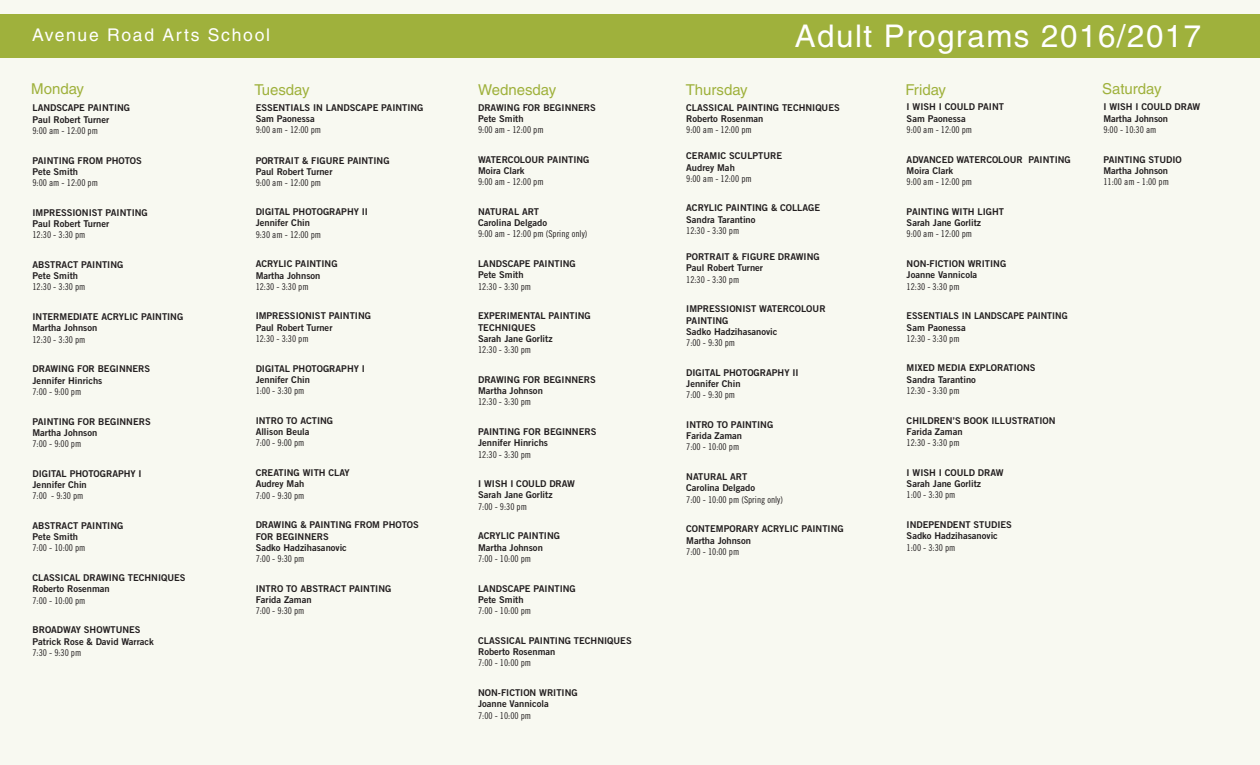
<style>
.page{position:relative;width:1260px;height:765px;background:#f8f9f1}
.page>*{position:absolute;margin:0;border:0;box-sizing:border-box;transform-origin:0 0}
.t1{font:31.25px "Helvetica";letter-spacing:.05em;color:#fff}
.t2{font:17.5px "Helvetica";letter-spacing:.1em;color:#fff}
.t3{font:15px "Helvetica";color:#9fb13c}
.t4{font:9.38px/11.2px "Trade Gothic Bold Two";color:#231f20}
.t5{font:9.38px "Trade Gothic Cond Eighteen";color:#231f20}
.t6{font:9.38px/11.2px "Trade Gothic Bold Two";color:#231f20;scale:.96 1}
</style>
<div class="page">
<div style="left:0;top:14px;width:1260px;height:44px;background:#9fb13c"></div>
<h2 class="t2" style="left:32px;top:28px;width:240px">Avenue Road Arts School</h2>
<h1 class="t1" style="left:795px;top:24px;width:408px">Adult Programs 2016/2017</h1>
<h3 class="t3" style="left:31px;top:84px;width:54px">Monday</h3>
<p class="t4" style="left:33px;top:103px;width:99px">LANDSCAPE PAINTING<br>Paul Robert Turner</p>
<p class="t5" style="left:33px;top:127px;width:67px">9:00 am - 12:00 pm</p>
<p class="t4" style="left:33px;top:155px;width:111px">PAINTING FROM PHOTOS<br>Pete Smith</p>
<p class="t5" style="left:33px;top:179px;width:67px">9:00 am - 12:00 pm</p>
<p class="t4" style="left:33px;top:208px;width:117px">IMPRESSIONIST PAINTING<br>Paul Robert Turner</p>
<p class="t5" style="left:33px;top:231px;width:55px">12:30 - 3:30 pm</p>
<p class="t4" style="left:33px;top:260px;width:92px">ABSTRACT PAINTING<br>Pete Smith</p>
<p class="t5" style="left:33px;top:284px;width:55px">12:30 - 3:30 pm</p>
<p class="t4" style="left:33px;top:312px;width:152px">INTERMEDIATE ACRYLIC PAINTING<br>Martha Johnson</p>
<p class="t5" style="left:33px;top:336px;width:55px">12:30 - 3:30 pm</p>
<p class="t4" style="left:33px;top:364px;width:119px">DRAWING FOR BEGINNERS<br>Jennifer Hinrichs</p>
<p class="t5" style="left:33px;top:388px;width:50px">7:00 - 9:00 pm</p>
<p class="t4" style="left:33px;top:416px;width:120px">PAINTING FOR BEGINNERS<br>Martha Johnson</p>
<p class="t5" style="left:33px;top:440px;width:50px">7:00 - 9:00 pm</p>
<p class="t4" style="left:33px;top:469px;width:111px">DIGITAL PHOTOGRAPHY I<br>Jennifer Chin</p>
<p class="t5" style="left:33px;top:492px;width:52px">7:00 - 9:30 pm</p>
<p class="t4" style="left:33px;top:521px;width:92px">ABSTRACT PAINTING<br>Pete Smith</p>
<p class="t5" style="left:33px;top:545px;width:55px">7:00 - 10:00 pm</p>
<p class="t4" style="left:33px;top:573px;width:155px">CLASSICAL DRAWING TECHNIQUES<br>Roberto Rosenman</p>
<p class="t5" style="left:33px;top:597px;width:55px">7:00 - 10:00 pm</p>
<p class="t4" style="left:33px;top:625px;width:123px">BROADWAY SHOWTUNES<br>Patrick Rose &amp; David Warrack</p>
<p class="t5" style="left:33px;top:649px;width:50px">7:30 - 9:30 pm</p>
<h3 class="t3" style="left:254px;top:84px;width:57px">Tuesday</h3>
<h3 class="t3" style="left:478px;top:84px;width:80px">Wednesday</h3>
<h3 class="t3" style="left:686px;top:84px;width:63px">Thursday</h3>
<h3 class="t3" style="left:905px;top:84px;width:42px">Friday</h3>
<h3 class="t3" style="left:1102px;top:83px;width:61px">Saturday</h3>
<p class="t4" style="left:256px;top:102px;width:169px">ESSENTIALS IN LANDSCAPE PAINTING<br>Sam Paonessa</p>
<p class="t5" style="left:256px;top:126px;width:67px">9:00 am - 12:00 pm</p>
<p class="t4" style="left:256px;top:156px;width:135px">PORTRAIT &amp; FIGURE PAINTING<br>Paul Robert Turner</p>
<p class="t5" style="left:256px;top:179px;width:67px">9:00 am - 12:00 pm</p>
<p class="t4" style="left:256px;top:207px;width:114px">DIGITAL PHOTOGRAPHY II<br>Jennifer Chin</p>
<p class="t5" style="left:256px;top:231px;width:67px">9:30 am - 12:00 pm</p>
<p class="t4" style="left:256px;top:259px;width:83px">ACRYLIC PAINTING<br>Martha Johnson</p>
<p class="t5" style="left:256px;top:283px;width:55px">12:30 - 3:30 pm</p>
<p class="t4" style="left:256px;top:311px;width:117px">IMPRESSIONIST PAINTING<br>Paul Robert Turner</p>
<p class="t5" style="left:256px;top:335px;width:55px">12:30 - 3:30 pm</p>
<p class="t4" style="left:256px;top:364px;width:111px">DIGITAL PHOTOGRAPHY I<br>Jennifer Chin</p>
<p class="t5" style="left:256px;top:387px;width:50px">1:00 - 3:30 pm</p>
<p class="t4" style="left:256px;top:416px;width:79px">INTRO TO ACTING<br>Allison Beula</p>
<p class="t5" style="left:256px;top:440px;width:50px">7:00 - 9:00 pm</p>
<p class="t4" style="left:256px;top:468px;width:96px">CREATING WITH CLAY<br>Audrey Mah</p>
<p class="t5" style="left:256px;top:492px;width:50px">7:00 - 9:30 pm</p>
<p class="t4" style="left:256px;top:520px;width:165px">DRAWING &amp; PAINTING FROM PHOTOS<br>FOR BEGINNERS<br>Sadko Hadzihasanovic</p>
<p class="t5" style="left:256px;top:555px;width:50px">7:00 - 9:30 pm</p>
<p class="t4" style="left:256px;top:584px;width:137px">INTRO TO ABSTRACT PAINTING<br>Farida Zaman</p>
<p class="t5" style="left:256px;top:607px;width:50px">7:00 - 9:30 pm</p>
<p class="t4" style="left:478px;top:102px;width:119px">DRAWING FOR BEGINNERS<br>Pete Smith</p>
<p class="t5" style="left:478px;top:126px;width:67px">9:00 am - 12:00 pm</p>
<p class="t4" style="left:478px;top:155px;width:113px">WATERCOLOUR PAINTING<br>Moira Clark</p>
<p class="t5" style="left:478px;top:179px;width:67px">9:00 am - 12:00 pm</p>
<p class="t4" style="left:478px;top:207px;width:70px">NATURAL ART<br>Carolina Delgado</p>
<p class="t5" style="left:478px;top:231px;width:111px">9:00 am - 12:00 pm (Spring only)</p>
<p class="t4" style="left:478px;top:259px;width:99px">LANDSCAPE PAINTING<br>Pete Smith</p>
<p class="t5" style="left:478px;top:283px;width:55px">12:30 - 3:30 pm</p>
<p class="t4" style="left:478px;top:311px;width:114px">EXPERIMENTAL PAINTING<br>TECHNIQUES<br>Sarah Jane Gorlitz</p>
<p class="t5" style="left:478px;top:346px;width:55px">12:30 - 3:30 pm</p>
<p class="t4" style="left:478px;top:375px;width:119px">DRAWING FOR BEGINNERS<br>Martha Johnson</p>
<p class="t5" style="left:478px;top:399px;width:55px">12:30 - 3:30 pm</p>
<p class="t4" style="left:478px;top:427px;width:120px">PAINTING FOR BEGINNERS<br>Jennifer Hinrichs</p>
<p class="t5" style="left:478px;top:451px;width:55px">12:30 - 3:30 pm</p>
<p class="t4" style="left:478px;top:479px;width:98px">I WISH I COULD DRAW<br>Sarah Jane Gorlitz</p>
<p class="t5" style="left:478px;top:503px;width:50px">7:00 - 9:30 pm</p>
<p class="t4" style="left:478px;top:531px;width:83px">ACRYLIC PAINTING<br>Martha Johnson</p>
<p class="t5" style="left:478px;top:555px;width:55px">7:00 - 10:00 pm</p>
<p class="t4" style="left:478px;top:584px;width:99px">LANDSCAPE PAINTING<br>Pete Smith</p>
<p class="t5" style="left:478px;top:607px;width:55px">7:00 - 10:00 pm</p>
<p class="t4" style="left:478px;top:636px;width:155px">CLASSICAL PAINTING TECHNIQUES<br>Roberto Rosenman</p>
<p class="t5" style="left:478px;top:660px;width:55px">7:00 - 10:00 pm</p>
<p class="t4" style="left:478px;top:688px;width:101px">NON-FICTION WRITING<br>Joanne Vannicola</p>
<p class="t5" style="left:478px;top:712px;width:55px">7:00 - 10:00 pm</p>
<p class="t4" style="left:686px;top:103px;width:155px">CLASSICAL PAINTING TECHNIQUES<br>Roberto Rosenman</p>
<p class="t5" style="left:686px;top:126px;width:67px">9:00 am - 12:00 pm</p>
<p class="t4" style="left:686px;top:151px;width:97px">CERAMIC SCULPTURE<br>Audrey Mah</p>
<p class="t5" style="left:686px;top:175px;width:67px">9:00 am - 12:00 pm</p>
<p class="t4" style="left:686px;top:203px;width:135px">ACRYLIC PAINTING &amp; COLLAGE<br>Sandra Tarantino</p>
<p class="t5" style="left:686px;top:227px;width:55px">12:30 - 3:30 pm</p>
<p class="t4" style="left:686px;top:252px;width:135px">PORTRAIT &amp; FIGURE DRAWING<br>Paul Robert Turner</p>
<p class="t5" style="left:686px;top:276px;width:55px">12:30 - 3:30 pm</p>
<p class="t4" style="left:686px;top:304px;width:141px">IMPRESSIONIST WATERCOLOUR<br>PAINTING<br>Sadko Hadzihasanovic</p>
<p class="t5" style="left:686px;top:339px;width:50px">7:00 - 9:30 pm</p>
<p class="t4" style="left:686px;top:368px;width:114px">DIGITAL PHOTOGRAPHY II<br>Jennifer Chin</p>
<p class="t5" style="left:686px;top:391px;width:50px">7:00 - 9:30 pm</p>
<p class="t4" style="left:686px;top:420px;width:89px">INTRO TO PAINTING<br>Farida Zaman</p>
<p class="t5" style="left:686px;top:444px;width:55px">7:00 - 10:00 pm</p>
<p class="t4" style="left:686px;top:472px;width:70px">NATURAL ART<br>Carolina Delgado</p>
<p class="t5" style="left:686px;top:496px;width:98px">7:00 - 10:00 pm (Spring only)</p>
<p class="t4" style="left:686px;top:524px;width:159px">CONTEMPORARY ACRYLIC PAINTING<br>Martha Johnson</p>
<p class="t5" style="left:686px;top:548px;width:55px">7:00 - 10:00 pm</p>
<p class="t4" style="left:907px;top:102px;width:99px">I WISH I COULD PAINT<br>Sam Paonessa</p>
<p class="t5" style="left:907px;top:126px;width:67px">9:00 am - 12:00 pm</p>
<p class="t4" style="left:907px;top:155px;width:166px">ADVANCED WATERCOLOUR PAINTING<br>Moira Clark</p>
<p class="t5" style="left:907px;top:178px;width:67px">9:00 am - 12:00 pm</p>
<p class="t4" style="left:907px;top:207px;width:99px">PAINTING WITH LIGHT<br>Sarah Jane Gorlitz</p>
<p class="t5" style="left:907px;top:231px;width:67px">9:00 am - 12:00 pm</p>
<p class="t4" style="left:907px;top:259px;width:101px">NON-FICTION WRITING<br>Joanne Vannicola</p>
<p class="t5" style="left:907px;top:283px;width:55px">12:30 - 3:30 pm</p>
<p class="t6" style="left:907px;top:311px;width:169px">ESSENTIALS IN LANDSCAPE PAINTING<br>Sam Paonessa</p>
<p class="t5" style="left:907px;top:335px;width:55px">12:30 - 3:30 pm</p>
<p class="t4" style="left:907px;top:363px;width:131px">MIXED MEDIA EXPLORATIONS<br>Sandra Tarantino</p>
<p class="t5" style="left:907px;top:387px;width:55px">12:30 - 3:30 pm</p>
<p class="t4" style="left:907px;top:416px;width:150px">CHILDREN’S BOOK ILLUSTRATION<br>Farida Zaman</p>
<p class="t5" style="left:907px;top:439px;width:55px">12:30 - 3:30 pm</p>
<p class="t4" style="left:907px;top:468px;width:98px">I WISH I COULD DRAW<br>Sarah Jane Gorlitz</p>
<p class="t5" style="left:907px;top:492px;width:50px">1:00 - 3:30 pm</p>
<p class="t4" style="left:907px;top:520px;width:107px">INDEPENDENT STUDIES<br>Sadko Hadzihasanovic</p>
<p class="t5" style="left:907px;top:544px;width:50px">1:00 - 3:30 pm</p>
<p class="t4" style="left:1103px;top:102px;width:98px">I WISH I COULD DRAW<br>Martha Johnson</p>
<p class="t5" style="left:1103px;top:126px;width:55px">9:00 - 10:30 am</p>
<p class="t4" style="left:1103px;top:155px;width:80px">PAINTING STUDIO<br>Martha Johnson</p>
<p class="t5" style="left:1103px;top:179px;width:67px">11:00 am - 1:00 pm</p>
</div>
